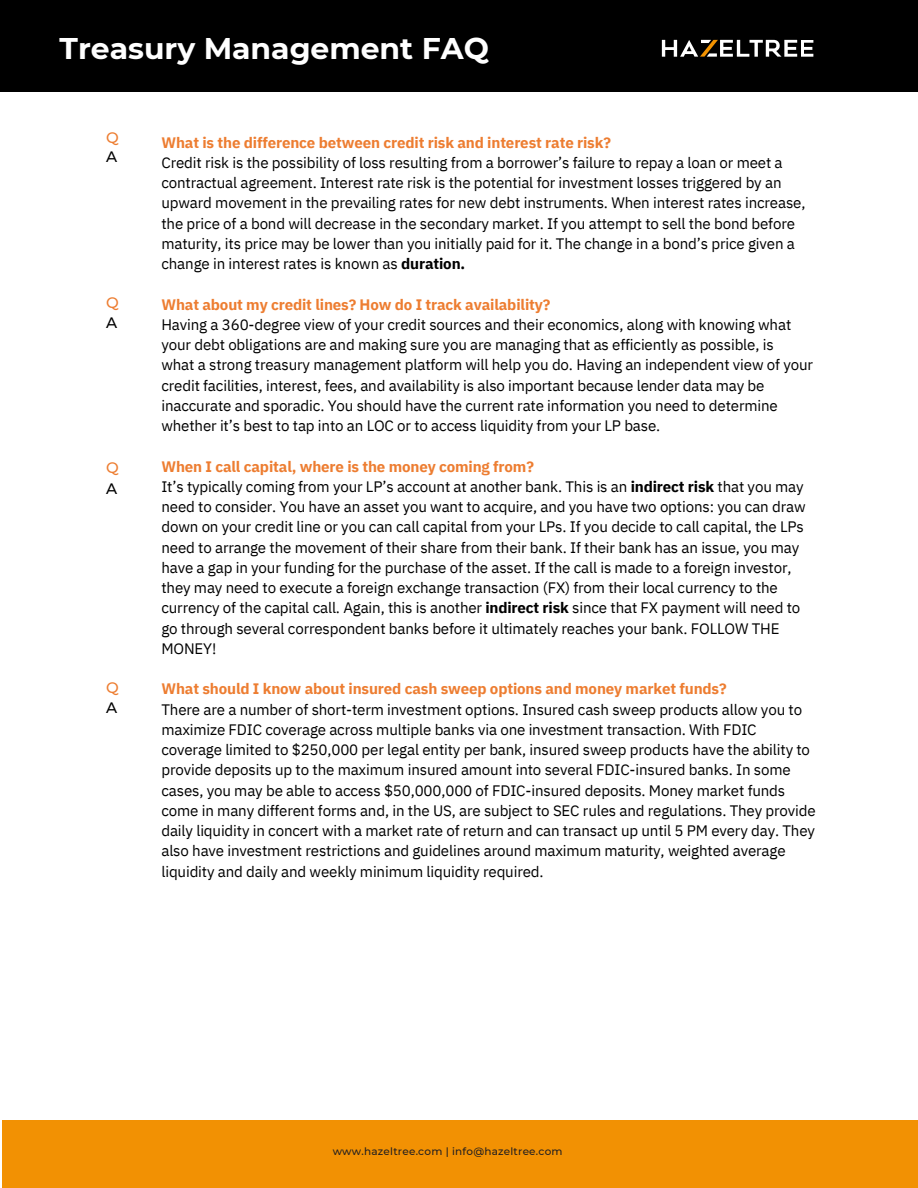
<style>
.page{position:relative;width:918px;height:1188px;background:#fff}
.page>*{position:absolute;margin:0;border:0;box-sizing:border-box;transform-origin:0 0}
.t1{font:700 29.85px "Montserrat";color:#fff}
.t2{font:15.15px/20.2px "IBM Plex Sans";letter-spacing:-.01em;color:#000}
.t3{font:700 15.15px "IBM Plex Sans";letter-spacing:-.01em;color:#ed7d31}
.t4{font:500 15.15px/20.2px "Montserrat";color:#ed7d31}
.t5{font:500 10.5px "Montserrat";letter-spacing:.02em;color:#231f20}
.s1{color:#000}
.s2{font-weight:700}
</style>
<div class="page">
<div style="left:2px;top:1120px;width:916px;height:68px;background:#f29103"></div>
<div style="left:0;top:0;width:918px;height:92px;background:#000"></div>
<svg style="left:662px;top:40px;width:151px;height:17px"></svg>
<p class="t1" style="left:60px;top:30px;width:431px">Treasury Management FAQ</p>
<p class="t4" style="left:106px;top:128px;width:14px;line-height:19.2px">Q<br><span class="s1">A</span></p>
<p class="t4" style="left:106px;top:292px;width:14px">Q<br><span class="s1">A</span></p>
<p class="t4" style="left:106px;top:458px;width:14px">Q<br><span class="s1">A</span></p>
<p class="t4" style="left:106px;top:677px;width:14px">Q<br><span class="s1">A</span></p>
<p class="t3" style="left:161px;top:132px;width:451px">What is the difference between credit risk and interest rate risk?</p>
<p class="t2" style="left:161px;top:152px;width:646px">Credit risk is the possibility of loss resulting from a borrower’s failure to repay a loan or meet a contractual agreement. Interest rate risk is the potential for investment losses triggered by an upward movement in the prevailing rates for new debt instruments. When interest rates increase, the price of a bond will decrease in the secondary market. If you attempt to sell the bond before maturity, its price may be lower than you initially paid for it. The change in a bond’s price given a change in interest rates is known as <span class="s2">duration.</span></p>
<p class="t3" style="left:161px;top:294px;width:390px">What about my credit lines? How do I track availability?</p>
<p class="t2" style="left:161px;top:314px;width:631px">Having a 360-degree view of your credit sources and their economics, along with knowing what</p>
<p class="t2" style="left:161px;top:334px;width:614px">your debt obligations are and making sure you are managing that as efficiently as possible, is</p>
<p class="t2" style="left:161px;top:355px;width:653px">what a strong treasury management platform will help you do. Having an independent view of your credit facilities, interest, fees, and availability is also important because lender data may be inaccurate and sporadic. You should have the current rate information you need to determine</p>
<p class="t2" style="left:161px;top:415px;width:500px">whether it’s best to tap into an LOC or to access liquidity from your LP base.</p>
<p class="t3" style="left:161px;top:456px;width:374px">When I call capital, where is the money coming from?</p>
<p class="t2" style="left:161px;top:476px;width:644px">It’s typically coming from your LP’s account at another bank. This is an <span class="s2">indirect risk</span> that you may</p>
<p class="t2" style="left:161px;top:496px;width:646px">need to consider. You have an asset you want to acquire, and you have two options: you can draw</p>
<p class="t2" style="left:161px;top:517px;width:644px">down on your credit line or you can call capital from your LPs. If you decide to call capital, the LPs</p>
<p class="t2" style="left:161px;top:537px;width:640px">need to arrange the movement of their share from their bank. If their bank has an issue, you may</p>
<p class="t2" style="left:161px;top:557px;width:632px">have a gap in your funding for the purchase of the asset. If the call is made to a foreign investor,</p>
<p class="t2" style="left:161px;top:577px;width:618px">they may need to execute a foreign exchange transaction (FX) from their local currency to the</p>
<p class="t2" style="left:161px;top:598px;width:640px">currency of the capital call. Again, this is another <span class="s2">indirect risk</span> since that FX payment will need to</p>
<p class="t2" style="left:161px;top:618px;width:620px">go through several correspondent banks before it ultimately reaches your bank. FOLLOW THE</p>
<p class="t2" style="left:161px;top:638px;width:56px">MONEY!</p>
<p class="t3" style="left:161px;top:679px;width:567px">What should I know about insured cash sweep options and money market funds?</p>
<p class="t2" style="left:161px;top:699px;width:642px">There are a number of short-term investment options. Insured cash sweep products allow you to</p>
<p class="t2" style="left:161px;top:719px;width:597px">maximize FDIC coverage across multiple banks via one investment transaction. With FDIC</p>
<p class="t2" style="left:161px;top:739px;width:650px">coverage limited to $250,000 per legal entity per bank, insured sweep products have the ability to</p>
<p class="t2" style="left:161px;top:760px;width:631px">provide deposits up to the maximum insured amount into several FDIC-insured banks. In some</p>
<p class="t2" style="left:161px;top:780px;width:625px">cases, you may be able to access $50,000,000 of FDIC-insured deposits. Money market funds</p>
<p class="t2" style="left:161px;top:800px;width:656px">come in many different forms and, in the US, are subject to SEC rules and regulations. They provide daily liquidity in concert with a market rate of return and can transact up until 5 PM every day. They also have investment restrictions and guidelines around maximum maturity, weighted average liquidity and daily and weekly minimum liquidity required.</p>
<p class="t5" style="left:333px;top:1145px;width:231px">www.hazeltree.com | info@hazeltree.com</p>
</div>
